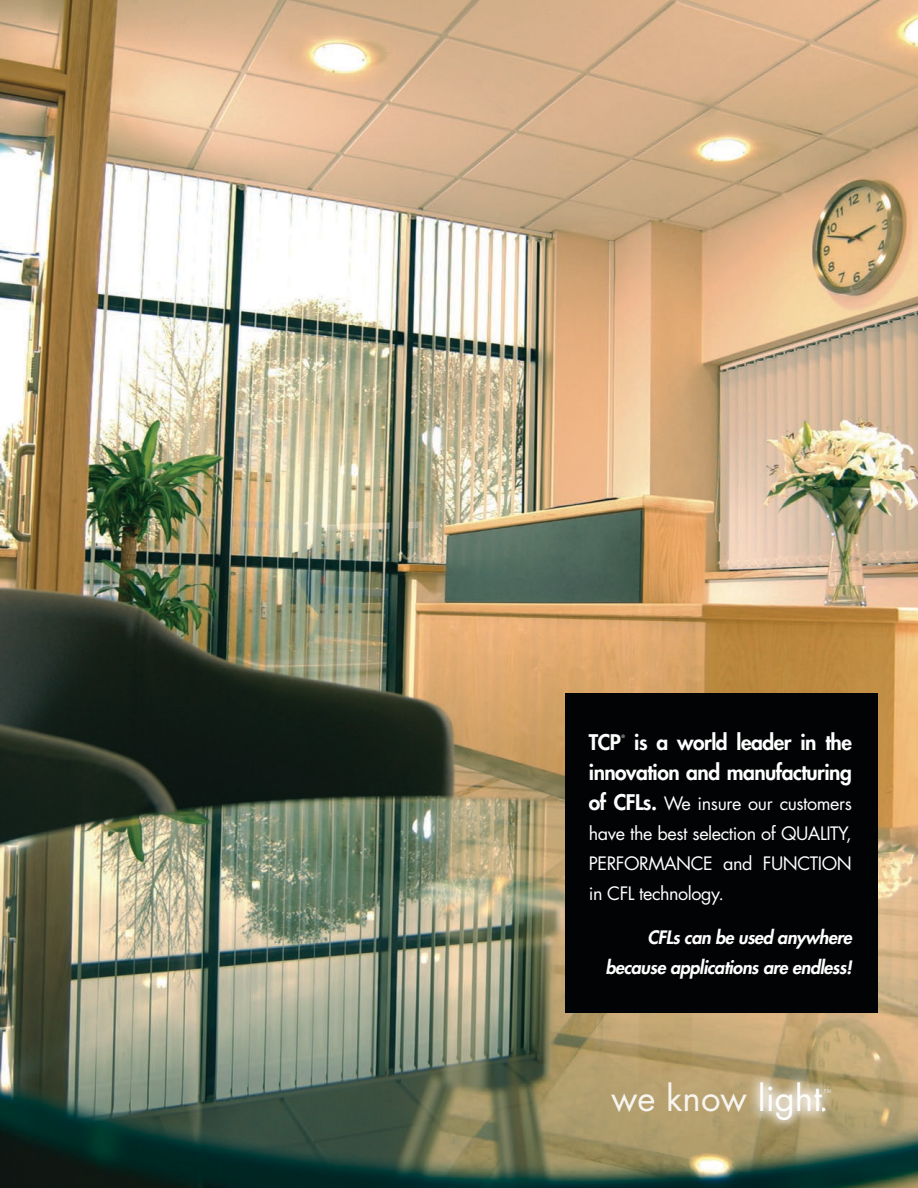
<style>
.page{position:relative;width:918px;height:1188px;background:#fff}
.page>*{position:absolute;margin:0;border:0;box-sizing:border-box;transform-origin:0 0}
.t1{font:34.8px "Futura Std";color:#fff}
.t2{font:800 21px/30px "Futura Std";letter-spacing:-.025em;color:#fff;text-align:right}
.t3{font:18px/30px "Futura Std";letter-spacing:-.025em;color:#fff;text-align:justify}
.t4{font:italic 800 18px/30px "Futura Std";letter-spacing:-.025em;color:#fff;text-align:right}
.t5{font:8.85px "Futura Std";color:#fff}
.t6{font:4.35px "Futura Std";color:#fff}
.s1{font-weight:800;font-size:21px}
</style>
<div class="page">
<img style="left:0;top:0;width:918px;height:1188px">
<div style="left:565px;top:693px;width:313px;height:319px;background:#020304"></div>
<div style="left:747px;top:1070px;width:87px;height:63px;background:#fff;opacity:.71"></div>
<p class="t2" style="left:589px;top:727px;width:265px">is a world leader in the innovation and manufacturing</p>
<p class="t3" style="left:589px;top:789px;width:264px"><span class="s1">of CFLs.</span> We insure our customers have the best selection of QUALITY, PERFORMANCE and FUNCTION in CFL technology.</p>
<p class="t4" style="left:606px;top:922px;width:248px">CFLs can be used anywhere because applications are endless!</p>
<p class="t2" style="left:589px;top:727px;width:34px">TCP</p>
<p class="t6" style="left:622px;top:733px;width:5px">®</p>
<h1 class="t1" style="left:611px;top:1076px;width:220px">we know light.</h1>
<p class="t5" style="left:824px;top:1087px;width:10px">™</p>
</div>
